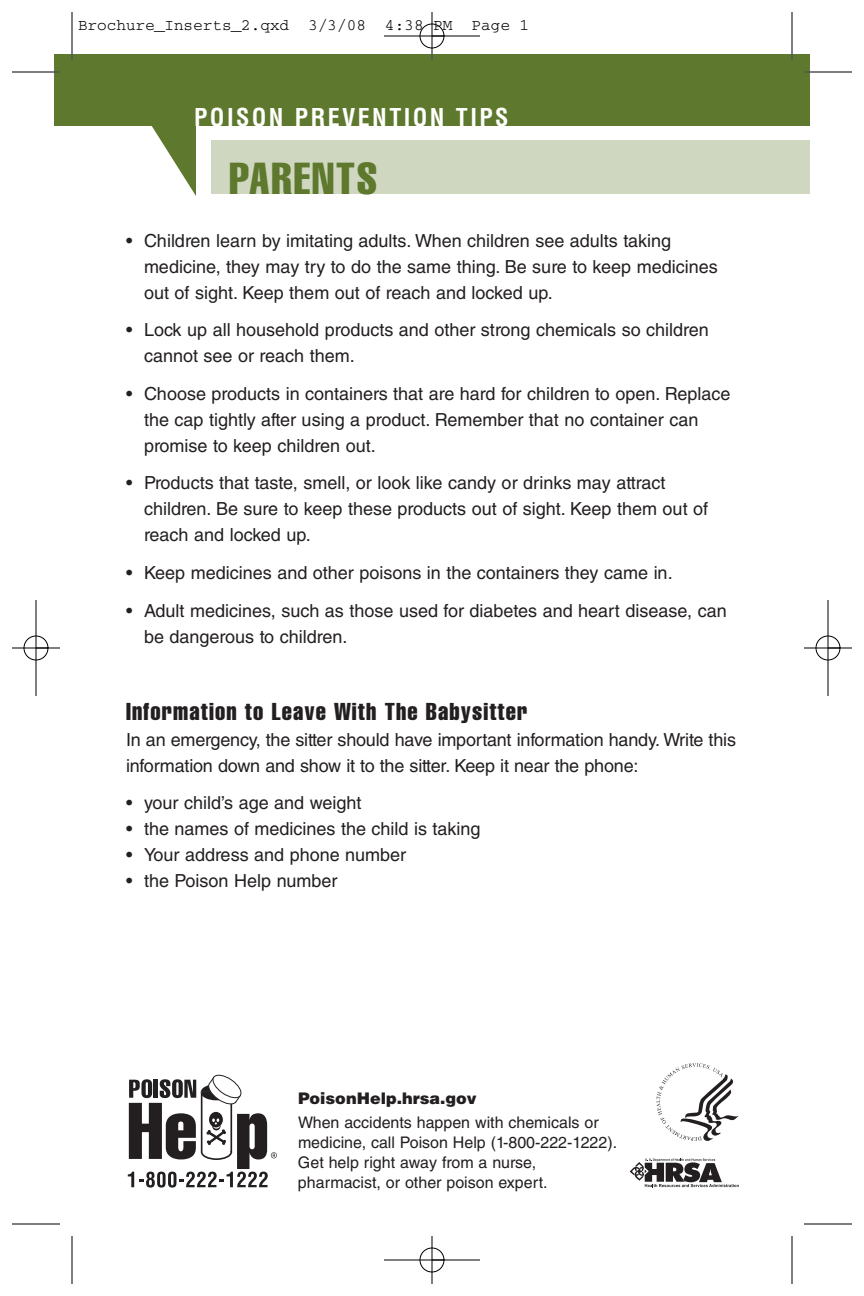
<style>
.page{position:relative;width:864px;height:1296px;background:#fff}
.page>*{position:absolute;margin:0;border:0;box-sizing:border-box;transform-origin:0 0}
.t1{font:44px "Helvetica LT Std Comp";letter-spacing:.045em;color:#5e792d}
.t2{font:24px "Helvetica LT Std Comp";letter-spacing:.045em;color:#231f20}
.t3{font:700 condensed 24px "Helvetica LT Std";letter-spacing:.1em;color:#fff}
.t4{font:18px/26px "Helvetica LT Std";color:#231f20}
.t5{font:16px/20px "Helvetica LT Std";color:#231f20}
.t6{font:16px "Courier";color:#000}
.t7{font:900 16px "Helvetica LT Std";color:#231f20}
</style>
<div class="page">
<div style="left:212px;top:140px;width:598px;height:54px;background:#cfd7c0"></div>
<div style="left:54px;top:54px;width:756px;height:72px;background:#5e792d"></div>
<hr style="left:72px;top:12px;width:1px;height:48px;background:#000">
<hr style="left:792px;top:12px;width:1px;height:48px;background:#000">
<hr style="left:72px;top:1236px;width:1px;height:48px;background:#000">
<hr style="left:12px;top:1224px;width:48px;height:1px;background:#000">
<hr style="left:792px;top:1236px;width:1px;height:48px;background:#000">
<hr style="left:804px;top:1224px;width:48px;height:1px;background:#000">
<hr style="left:384px;top:36px;width:96px;height:1px;background:#000">
<hr style="left:432px;top:12px;width:1px;height:48px;background:#000">
<div style="left:420px;top:24px;width:24px;height:24px;border:1px solid #000;border-radius:50%"></div>
<svg style="left:152px;top:126px;width:44px;height:70px"></svg>
<hr style="left:12px;top:72px;width:48px;height:1px;background:#000">
<hr style="left:804px;top:72px;width:48px;height:1px;background:#000">
<hr style="left:36px;top:600px;width:1px;height:96px;background:#000">
<hr style="left:12px;top:648px;width:48px;height:1px;background:#000">
<div style="left:24px;top:636px;width:24px;height:24px;border:1px solid #000;border-radius:50%"></div>
<hr style="left:828px;top:600px;width:1px;height:96px;background:#000">
<hr style="left:804px;top:648px;width:48px;height:1px;background:#000">
<div style="left:816px;top:636px;width:24px;height:24px;border:1px solid #000;border-radius:50%"></div>
<svg style="left:128px;top:1074px;width:149px;height:114px"></svg>
<svg style="left:630px;top:1159px;width:109px;height:28px"></svg>
<svg style="left:656px;top:1063px;width:82px;height:78px"></svg>
<hr style="left:384px;top:1260px;width:96px;height:1px;background:#000">
<hr style="left:432px;top:1236px;width:1px;height:48px;background:#000">
<div style="left:420px;top:1248px;width:24px;height:24px;border:1px solid #000;border-radius:50%"></div>
<p class="t6" style="left:78px;top:20px;width:453px">Brochure_Inserts_2.qxd 3/3/08 4:38 PM Page 1</p>
<p class="t3" style="left:194px;top:108px;width:316px">POISON PREVENTION TIPS</p>
<h1 class="t1" style="left:229px;top:162px;width:150px">PARENTS</h1>
<p class="t4" style="left:144px;top:229px;width:575px;text-indent:-18px">• Children learn by imitating adults. When children see adults taking medicine, they may try to do the same thing. Be sure to keep medicines out of sight. Keep them out of reach and locked up.</p>
<p class="t4" style="left:144px;top:319px;width:566px;text-indent:-18px">• Lock up all household products and other strong chemicals so children cannot see or reach them.</p>
<p class="t4" style="left:144px;top:382px;width:588px;text-indent:-18px">• Choose products in containers that are hard for children to open. Replace the cap tightly after using a product. Remember that no container can promise to keep children out.</p>
<p class="t4" style="left:144px;top:472px;width:566px;text-indent:-18px">• Products that taste, smell, or look like candy or drinks may attract children. Be sure to keep these products out of sight. Keep them out of reach and locked up.</p>
<p class="t4" style="left:126px;top:561px;width:548px">• Keep medicines and other poisons in the containers they came in.</p>
<p class="t4" style="left:144px;top:599px;width:584px;text-indent:-18px">• Adult medicines, such as those used for diabetes and heart disease, can be dangerous to children.</p>
<h4 class="t2" style="left:126px;top:702px;width:403px">Information to Leave With The Babysitter</h4>
<p class="t4" style="left:126px;top:728px;width:612px">In an emergency, the sitter should have important information handy. Write this information down and show it to the sitter. Keep it near the phone:</p>
<p class="t4" style="left:126px;top:791px;width:237px">• your child’s age and weight</p>
<p class="t4" style="left:126px;top:817px;width:356px">• the names of medicines the child is taking</p>
<p class="t4" style="left:126px;top:843px;width:282px">• Your address and phone number</p>
<p class="t4" style="left:126px;top:869px;width:213px">• the Poison Help number</p>
<p class="t7" style="left:298px;top:1093px;width:180px">PoisonHelp.hrsa.gov</p>
<p class="t5" style="left:298px;top:1114px;width:321px">When accidents happen with chemicals or medicine, call Poison Help (1-800-222-1222).<br>Get help right away from a nurse, pharmacist, or other poison expert.</p>
</div>
